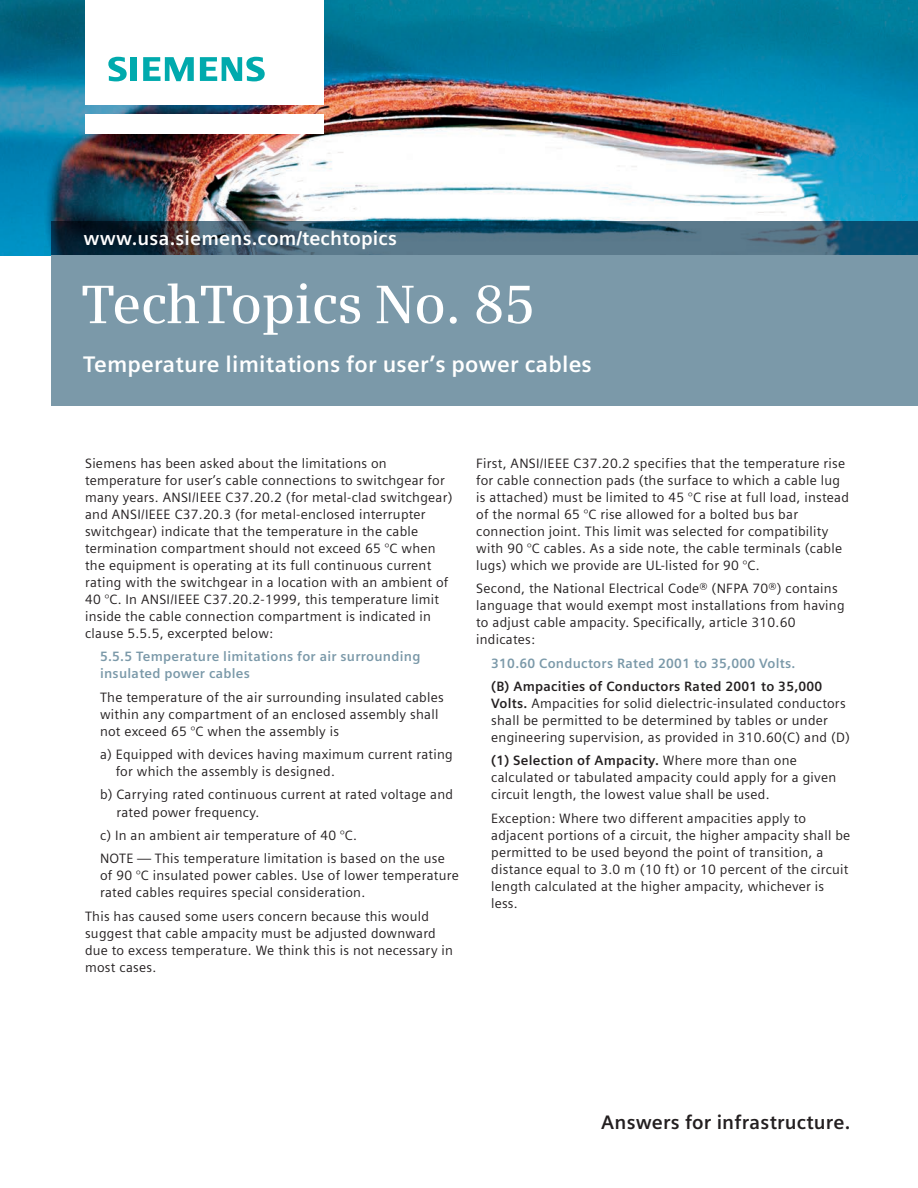
<style>
.page{position:relative;width:918px;height:1188px;background:#fff}
.page>*{position:absolute;margin:0;border:0;box-sizing:border-box;transform-origin:0 0}
.t1{font:600 54px "Siemens Serif";letter-spacing:-.01em;color:#fff}
.t2{font:700 22.5px "Siemens Sans";letter-spacing:.01em;color:#fff}
.t3{font:700 19.5px "Siemens Sans";letter-spacing:.01em;color:#fff}
.t4{font:700 19.5px "Siemens Sans";letter-spacing:.01em;color:#231f20}
.t5{font:13.5px/17px "Siemens Sans";letter-spacing:.02em;color:#231f20}
.t6{font:700 13.5px/17px "Siemens Sans";letter-spacing:.02em;color:#7b99a9}
.s1{font-weight:700}
</style>
<div class="page">
<img style="left:0;top:0;width:918px;height:255px">
<div style="left:85px;top:114px;width:238px;height:19px;background:#fff"></div>
<div style="left:85px;top:0;width:238px;height:105px;background:#fff"></div>
<svg style="left:108px;top:57px;width:19px;height:24px"></svg>
<div style="left:130px;top:57px;width:7px;height:24px;background:#00aaad"></div>
<svg style="left:143px;top:57px;width:51px;height:24px"></svg>
<svg style="left:200px;top:57px;width:65px;height:24px"></svg>
<svg style="left:51px;top:221px;width:867px;height:34px;background:#37596d"></svg>
<div style="left:51px;top:255px;width:867px;height:151px;background:#7b99a9"></div>
<h3 class="t3" style="left:83px;top:227px;width:315px">www.usa.siemens.com/techtopics</h3>
<h1 class="t1" style="left:82px;top:273px;width:455px">TechTopics No. 85</h1>
<h2 class="t2" style="left:83px;top:351px;width:510px">Temperature limitations for user’s power cables</h2>
<p class="t5" style="left:85px;top:455px;width:369px">Siemens has been asked about the limitations on temperature for user’s cable connections to switchgear for many years. ANSI/IEEE C37.20.2 (for metal-clad switchgear) and ANSI/IEEE C37.20.3 (for metal-enclosed interrupter switchgear) indicate that the temperature in the cable termination compartment should not exceed 65 °C when the equipment is operating at its full continuous current rating with the switchgear in a location with an ambient of 40 °C. In ANSI/IEEE C37.20.2-1999, this temperature limit inside the cable connection compartment is indicated in clause 5.5.5, excerpted below:</p>
<p class="t6" style="left:100px;top:648px;width:322px">5.5.5 Temperature limitations for air surrounding insulated power cables</p>
<p class="t5" style="left:100px;top:689px;width:345px">The temperature of the air surrounding insulated cables within any compartment of an enclosed assembly shall not exceed 65 °C when the assembly is</p>
<p class="t5" style="left:116px;top:746px;width:339px;text-indent:-16px">a) Equipped with devices having maximum current rating for which the assembly is designed.</p>
<p class="t5" style="left:116px;top:786px;width:338px;text-indent:-16px">b) Carrying rated continuous current at rated voltage and rated power frequency.</p>
<p class="t5" style="left:100px;top:824px;width:346px;line-height:23.4px">c) In an ambient air temperature of 40 °C.<br>NOTE — This temperature limitation is based on the use</p>
<p class="t5" style="left:100px;top:867px;width:360px">of 90 °C insulated power cables. Use of lower temperature rated cables requires special consideration.</p>
<p class="t5" style="left:85px;top:908px;width:370px">This has caused some users concern because this would suggest that cable ampacity must be adjusted downward due to excess temperature. We think this is not necessary in most cases.</p>
<p class="t5" style="left:476px;top:455px;width:374px">First, ANSI/IEEE C37.20.2 specifies that the temperature rise for cable connection pads (the surface to which a cable lug is attached) must be limited to 45 °C rise at full load, instead of the normal 65 °C rise allowed for a bolted bus bar connection joint. This limit was selected for compatibility with 90 °C cables. As a side note, the cable terminals (cable lugs) which we provide are UL-listed for 90 °C.</p>
<p class="t5" style="left:476px;top:580px;width:370px">Second, the National Electrical Code® (NFPA 70®) contains language that would exempt most installations from having to adjust cable ampacity. Specifically, article 310.60 indicates:</p>
<p class="t6" style="left:491px;top:655px;width:306px">310.60 Conductors Rated 2001 to 35,000 Volts.</p>
<p class="t5" style="left:491px;top:678px;width:360px"><span class="s1">(B) Ampacities of Conductors Rated 2001 to 35,000<br>Volts.</span> Ampacities for solid dielectric-insulated conductors shall be permitted to be determined by tables or under engineering supervision, as provided in 310.60(C) and (D)</p>
<p class="t5" style="left:491px;top:752px;width:347px"><span class="s1">(1) Selection of Ampacity.</span> Where more than one calculated or tabulated ampacity could apply for a given circuit length, the lowest value shall be used.</p>
<p class="t5" style="left:491px;top:810px;width:361px">Exception: Where two different ampacities apply to adjacent portions of a circuit, the higher ampacity shall be permitted to be used beyond the point of transition, a distance equal to 3.0 m (10 ft) or 10 percent of the circuit length calculated at the higher ampacity, whichever is less.</p>
<h3 class="t4" style="left:601px;top:1111px;width:251px">Answers for infrastructure.</h3>
</div>
